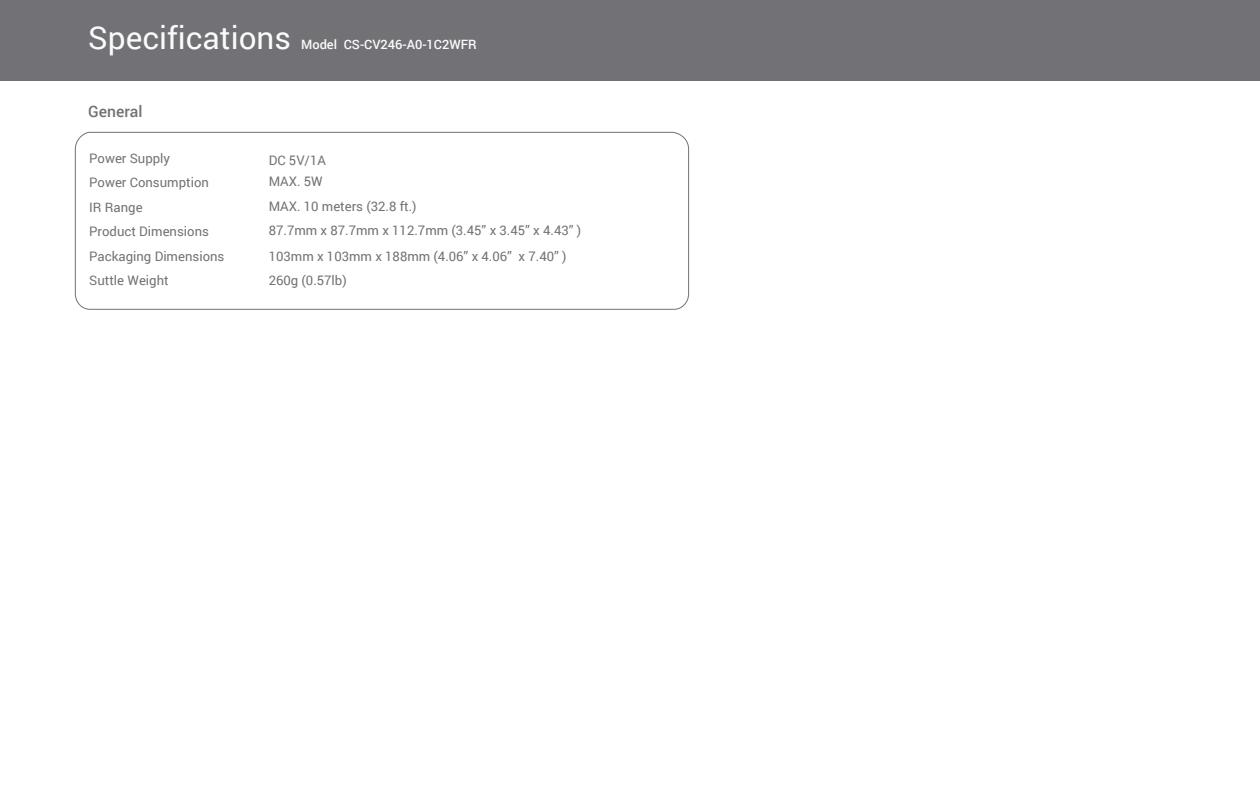
<style>
.page{position:relative;width:1260px;height:788px;background:#fff}
.page>*{position:absolute;margin:0;border:0;box-sizing:border-box;transform-origin:0 0}
.t1{font:31.5px "Roboto";color:#fbfbfc}
.t2{font:500 15.75px "Roboto";color:#727276}
.t3{font:13.12px/24.6px "Roboto";color:#727276}
.t4{font:500 12.86px "Roboto";color:#fbfbfc}
</style>
<div class="page">
<svg style="left:74px;top:131px;width:615px;height:179px"></svg>
<div style="left:0;top:0;width:1260px;height:80px;background:#727276"></div>
<h1 class="t1" style="left:88px;top:16px;width:204px">Specifications</h1>
<p class="t4" style="left:301px;top:36px;width:177px">Model CS-CV246-A0-1C2WFR</p>
<p class="t2" style="left:88px;top:100px;width:56px">General</p>
<p class="t3" style="left:89px;top:145px;width:121px">Power Supply<br>Power Consumption<br>IR Range<br>Product Dimensions</p>
<p class="t3" style="left:89px;top:268px;width:81px">Suttle Weight</p>
<p class="t3" style="left:269px;top:150px;width:59px;line-height:20.7px">DC 5V/1A<br>MAX. 5W</p>
<p class="t3" style="left:269px;top:193px;width:314px;line-height:24.8px">MAX. 10 meters (32.8 ft.)<br>87.7mm x 87.7mm x 112.7mm (3.45” x 3.45” x 4.43” )</p>
<p class="t3" style="left:269px;top:268px;width:80px">260g (0.57lb)</p>
<p class="t3" style="left:89px;top:244px;width:137px">Packaging Dimensions</p>
<p class="t3" style="left:269px;top:244px;width:299px">103mm x 103mm x 188mm (4.06” x 4.06” x 7.40” )</p>
</div>
